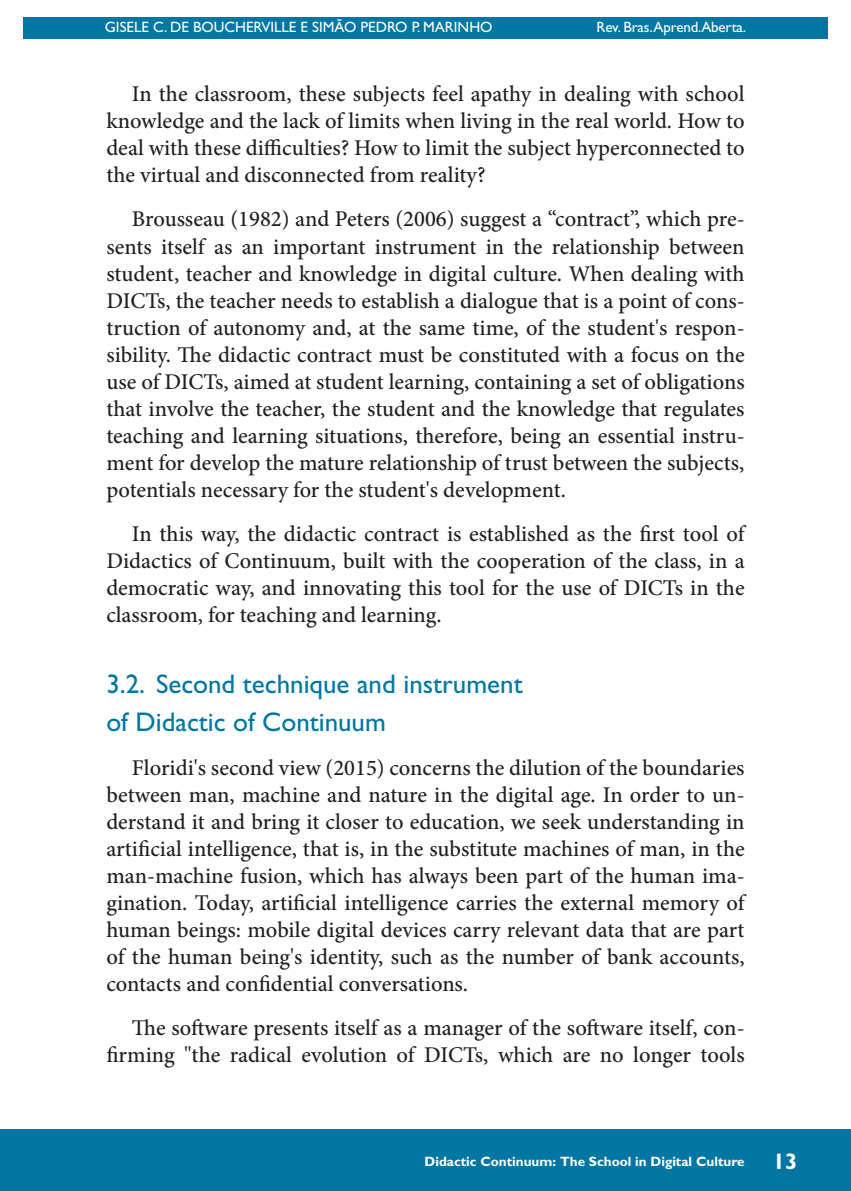
<style>
.page{position:relative;width:851px;height:1191px;background:#fff}
.page>*{position:absolute;margin:0;border:0;box-sizing:border-box;transform-origin:0 0}
.t1{font:27px/37.5px "Gill Sans Std";color:#0076a3}
.Texto_corrido{font:500 22.5px/27px "Minion Pro";color:#231f20;text-align:justify}
.t2{font:15px "Gill Sans Std";color:#fff}
.t3{font:700 13.5px "Gill Sans Std";color:#fff}
.s1{font-size:22.5px}
</style>
<div class="page">
<hr style="left:104px;top:0;width:1px;height:467px;background:#0076a3">
<div style="left:23px;top:17px;width:804px;height:21px;background:#0076a3"></div>
<div style="left:0;top:1129px;width:850px;height:62px;background:#0076a3"></div>
<p class="t2" style="left:105px;top:18px;width:389px">GISELE C. DE BOUCHERVILLE E SIMÃO PEDRO P. MARINHO</p>
<p class="t2" style="left:596px;top:18px;width:151px">Rev. Bras.Aprend.Aberta.</p>
<p class="Texto_corrido" style="left:106px;top:81px;width:639px;text-indent:26px">In the classroom, these subjects feel apathy in dealing with school knowledge and the lack of limits when living in the real world. How to deal with these difficulties? How to limit the subject hyperconnected to the virtual and disconnected from reality?</p>
<p class="Texto_corrido" style="left:106px;top:206px;width:639px;text-indent:26px">Brousseau (1982) and Peters (2006) suggest a “contract”, which pre&shy;sents itself as an important instrument in the relationship between student, teacher and knowledge in digital culture. When dealing with DICTs, the teacher needs to establish a dialogue that is a point of cons&shy;truction of autonomy and, at the same time, of the student's respon&shy;sibility. The didactic contract must be constituted with a focus on the use of DICTs, aimed at student learning, containing a set of obligations that involve the teacher, the student and the knowledge that regulates teaching and learning situations, therefore, being an essential instru&shy;ment for develop the mature relationship of trust between the subjects, potentials necessary for the student's development.</p>
<p class="Texto_corrido" style="left:106px;top:520px;width:639px;text-indent:26px">In this way, the didactic contract is established as the first tool of Didactics of Continuum, built with the cooperation of the class, in a democratic way, and innovating this tool for the use of DICTs in the classroom, for teaching and learning.</p>
<p class="t1" style="left:106px;top:665px;width:418px">3.2. Second technique and instrument of Didactic of Continuum</p>
<p class="Texto_corrido" style="left:106px;top:754px;width:639px;text-indent:26px">Floridi's second view (2015) concerns the dilution of the boundaries between man, machine and nature in the digital age. In order to un&shy;derstand it and bring it closer to education, we seek understanding in artificial intelligence, that is, in the substitute machines of man, in the man-machine fusion, which has always been part of the human ima&shy;gination. Today, artificial intelligence carries the external memory of human beings: mobile digital devices carry relevant data that are part of the human being's identity, such as the number of bank accounts, contacts and confidential conversations.</p>
<p class="Texto_corrido" style="left:106px;top:1014px;width:639px;text-align:right">The software presents itself as a manager of the software itself, con&shy;firming "the radical evolution of DICTs, which are no longer tools</p>
<p class="t3" style="left:424px;top:1153px;width:374px">Didactic Continuum: The School in Digital Culture <span class="s1">13</span></p>
</div>
